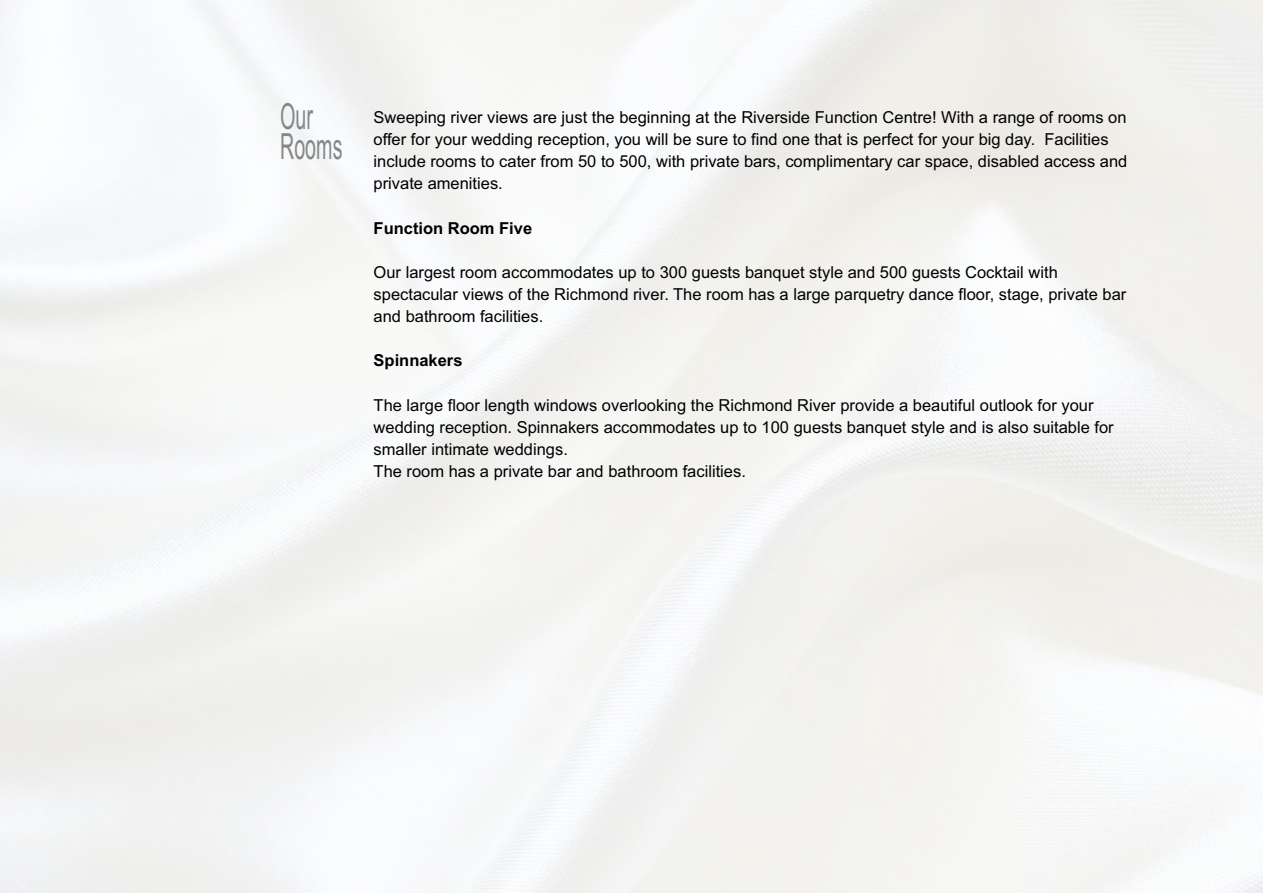
<style>
.page{position:relative;width:1263px;height:893px;background:#fff}
.page>*{position:absolute;margin:0;border:0;box-sizing:border-box;transform-origin:0 0}
.t1{font:36px/30px "Arial Narrow";color:#848688;scale:.67 1}
.t2{font:16.5px/22px "Arial";color:#000}
.t3{font:700 16.5px "Arial";color:#000}
</style>
<div class="page">
<h1 class="t1" style="left:280px;top:104px;width:95px">Our<br>Rooms</h1>
<p class="t2" style="left:374px;top:108px;width:755px">Sweeping river views are just the beginning at the Riverside Function Centre! With a range of rooms on offer for your wedding reception, you will be sure to find one that is perfect for your big day. Facilities include rooms to cater from 50 to 500, with private bars, complimentary car space, disabled access and private amenities.</p>
<p class="t3" style="left:374px;top:222px;width:160px">Function Room Five</p>
<p class="t2" style="left:374px;top:263px;width:754px">Our largest room accommodates up to 300 guests banquet style and 500 guests Cocktail with spectacular views of the Richmond river. The room has a large parquetry dance floor, stage, private bar and bathroom facilities.</p>
<p class="t3" style="left:374px;top:354px;width:90px">Spinnakers</p>
<p class="t2" style="left:374px;top:395px;width:742px">The large floor length windows overlooking the Richmond River provide a beautiful outlook for your wedding reception. Spinnakers accommodates up to 100 guests banquet style and is also suitable for smaller intimate weddings.<br>The room has a private bar and bathroom facilities.</p>
</div>
